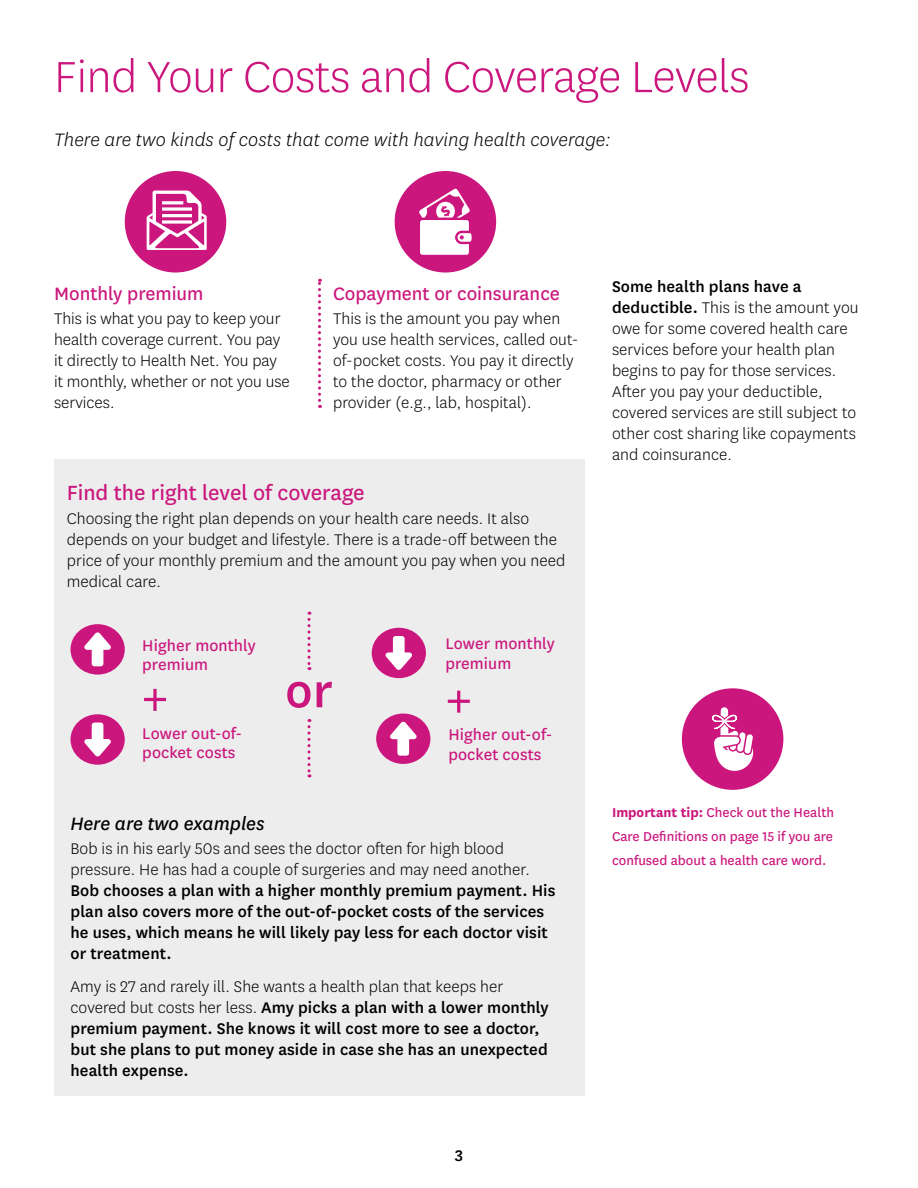
<style>
.page{position:relative;width:918px;height:1188px;background:#fff}
.page>*{position:absolute;margin:0;border:0;box-sizing:border-box;transform-origin:0 0}
.t1{font:500 54px "Centene Sans";color:#cb177d}
.t2{font:300 51px "Centene Sans";letter-spacing:-.01em;color:#cb177d}
.t3{font:24px "Centene Sans";color:#cb177d}
.t4{font:italic 300 21px "Centene Sans";letter-spacing:.005em;color:#000}
.t5{font:21px "Centene Sans";color:#cb177d}
.t6{font:italic 21px "Centene Sans";color:#000}
.t7{font:300 18px/21px "Centene Sans";letter-spacing:.005em;color:#000}
.t8{font:500 18px/21px "Centene Sans";letter-spacing:.005em;color:#000}
.t9{font:18px/19.5px "Centene Sans";letter-spacing:.005em;color:#cb177d}
.t10{font:15px/24px "Centene Sans";color:#cb177d;text-align:justify}
.s1{font-weight:300}
.s2{font-weight:500}
.s3{font-weight:700}
</style>
<div class="page">
<svg style="left:318px;top:279px;width:3px;height:129px"></svg>
<div style="left:125px;top:171px;width:101px;height:102px;background:#cb177d;border-radius:50%"></div>
<svg style="left:147px;top:191px;width:60px;height:59px"></svg>
<div style="left:395px;top:171px;width:101px;height:102px;background:#cb177d;border-radius:50%"></div>
<svg style="left:419px;top:189px;width:53px;height:66px"></svg>
<div style="left:55px;top:459px;width:530px;height:637px;background:#ededee"></div>
<svg style="left:308px;top:612px;width:3px;height:58px"></svg>
<svg style="left:308px;top:719px;width:3px;height:58px"></svg>
<div style="left:70px;top:624px;width:55px;height:51px;background:#cb177d;border-radius:50%"></div>
<svg style="left:84px;top:632px;width:27px;height:34px"></svg>
<div style="left:376px;top:714px;width:54px;height:50px;background:#cb177d;border-radius:50%"></div>
<svg style="left:390px;top:722px;width:27px;height:34px"></svg>
<div style="left:372px;top:628px;width:54px;height:50px;background:#cb177d;border-radius:50%"></div>
<svg style="left:386px;top:636px;width:26px;height:34px"></svg>
<div style="left:682px;top:688px;width:101px;height:102px;background:#cb177d;border-radius:50%"></div>
<svg style="left:712px;top:707px;width:41px;height:64px"></svg>
<div style="left:70px;top:714px;width:55px;height:51px;background:#cb177d;border-radius:50%"></div>
<svg style="left:84px;top:723px;width:27px;height:33px"></svg>
<h2 class="t2" style="left:54px;top:45px;width:697px">Find Your Costs and Coverage Levels</h2>
<p class="t4" style="left:54px;top:127px;width:558px">There are two kinds of costs that come with having health coverage:</p>
<h3 class="t5" style="left:54px;top:280px;width:151px">Monthly premium</h3>
<p class="t7" style="left:54px;top:307px;width:237px">This is what you pay to keep your health coverage current. You pay it directly to Health Net. You pay it monthly, whether or not you use services.</p>
<h3 class="t5" style="left:333px;top:280px;width:229px">Copayment or coinsurance</h3>
<p class="t7" style="left:333px;top:307px;width:247px">This is the amount you pay when you use health services, called out&shy;of-pocket costs. You pay it directly to the doctor, pharmacy or other provider (e.g., lab, hospital).</p>
<h3 class="t3" style="left:67px;top:476px;width:299px">Find the right level of coverage</h3>
<p class="t7" style="left:67px;top:507px;width:500px">Choosing the right plan depends on your health care needs. It also depends on your budget and lifestyle. There is a trade-off between the price of your monthly premium and the amount you pay when you need medical care.</p>
<p class="t9" style="left:142px;top:635px;width:115px">Higher monthly premium</p>
<p class="t1" style="left:142px;top:660px;width:28px">+</p>
<p class="t9" style="left:142px;top:723px;width:101px">Lower out-of&shy;pocket costs</p>
<p class="t1" style="left:285px;top:654px;width:49px">or</p>
<p class="t9" style="left:445px;top:633px;width:111px">Lower monthly premium</p>
<p class="t1" style="left:445px;top:661px;width:28px">+</p>
<p class="t9" style="left:448px;top:724px;width:105px">Higher out-of&shy;pocket costs</p>
<h4 class="t6" style="left:70px;top:810px;width:196px">Here are two examples</h4>
<p class="t8" style="left:70px;top:837px;width:486px"><span class="s1">Bob is in his early 50s and sees the doctor often for high blood pressure. He has had a couple of surgeries and may need another.<br></span>Bob chooses a plan with a higher monthly premium payment. His plan also covers more of the out-of-pocket costs of the services he uses, which means he will likely pay less for each doctor visit or treatment.</p>
<p class="t8" style="left:70px;top:975px;width:480px"><span class="s1">Amy is 27 and rarely ill. She wants a health plan that keeps her covered but costs her less.</span> Amy picks a plan with a lower monthly premium payment. She knows it will cost more to see a doctor, but she plans to put money aside in case she has an unexpected health expense.</p>
<p class="t8" style="left:455px;top:1144px;width:10px">3</p>
<p class="t7" style="left:612px;top:276px;width:248px"><span class="s2">Some health plans have a deductible.</span> This is the amount you owe for some covered health care services before your health plan begins to pay for those services.<br>After you pay your deductible, covered services are still subject to other cost sharing like copayments and coinsurance.</p>
<p class="t10" style="left:612px;top:799px;width:224px"><span class="s3">Important tip:</span> Check out the Health Care Definitions on page 15 if you are confused about a health care word.</p>
</div>
